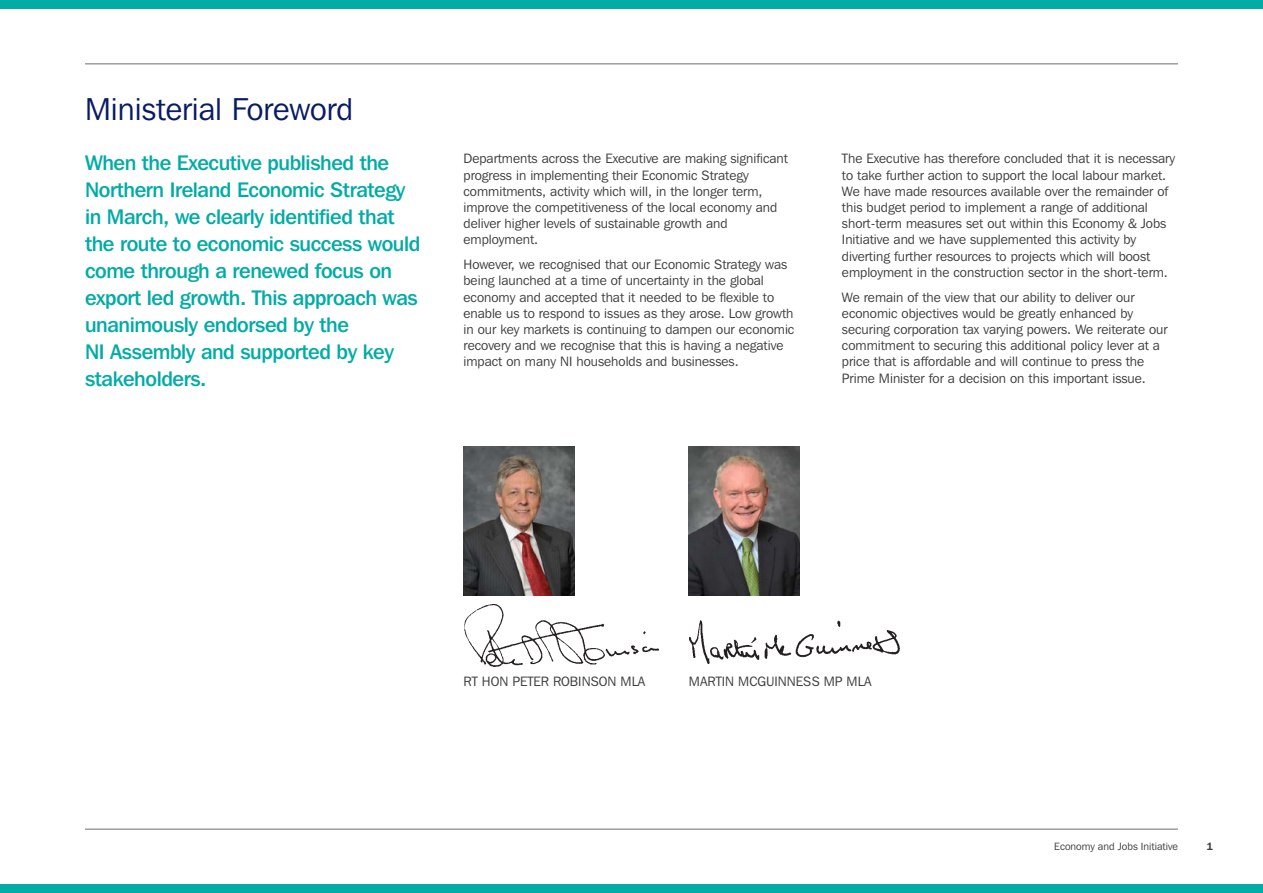
<style>
.page{position:relative;width:1263px;height:893px;background:#fff}
.page>*{position:absolute;margin:0;border:0;box-sizing:border-box;transform-origin:0 0}
.t1{font:31.5px "Franklin Gothic IT Cby BT";color:#091b63}
.t2{font:500 21px/27px "Franklin Gothic IT Cby BT";letter-spacing:-.02em;color:#00aca5}
.t3{font:13.5px/16.2px "Franklin Gothic IT Cby BT";color:#3e3e3f}
.t4{font:10.5px "Franklin Gothic IT Cby BT";color:#3e3e3f}
.t5{font:600 10.5px "Franklin Gothic IT Cby BT";color:#3e3e3f}
</style>
<div class="page">
<img style="left:689px;top:621px;width:210px;height:42px">
<img style="left:689px;top:446px;width:110px;height:149px">
<img style="left:464px;top:605px;width:194px;height:62px">
<img style="left:463px;top:446px;width:111px;height:149px">
<hr style="left:85px;top:63px;width:1093px;height:2px;background:#9f9d9d">
<hr style="left:85px;top:828px;width:1093px;height:2px;background:#9f9d9d">
<div style="left:0;top:884px;width:1263px;height:9px;background:#00aca5"></div>
<div style="left:0;top:0;width:1263px;height:9px;background:#00aca5"></div>
<h1 class="t1" style="left:85px;top:89px;width:270px">Ministerial Foreword</h1>
<p class="t2" style="left:85px;top:149px;width:337px">When the Executive published the<br>Northern Ireland Economic Strategy in March, we clearly identified that the route to economic success would come through a renewed focus on export led growth. This approach was unanimously endorsed by the<br>NI Assembly and supported by key stakeholders.</p>
<p class="t3" style="left:463px;top:150px;width:326px">Departments across the Executive are making significant progress in implementing their Economic Strategy commitments, activity which will, in the longer term, improve the competitiveness of the local economy and deliver higher levels of sustainable growth and employment.</p>
<p class="t3" style="left:463px;top:256px;width:332px">However, we recognised that our Economic Strategy was being launched at a time of uncertainty in the global economy and accepted that it needed to be flexible to enable us to respond to issues as they arose. Low growth in our key markets is continuing to dampen our economic recovery and we recognise that this is having a negative impact on many NI households and businesses.</p>
<p class="t3" style="left:842px;top:150px;width:335px">The Executive has therefore concluded that it is necessary to take further action to support the local labour market.<br>We have made resources available over the remainder of this budget period to implement a range of additional short-term measures set out within this Economy &amp; Jobs Initiative and we have supplemented this activity by diverting further resources to projects which will boost employment in the construction sector in the short-term.</p>
<p class="t3" style="left:842px;top:288px;width:327px">We remain of the view that our ability to deliver our economic objectives would be greatly enhanced by securing corporation tax varying powers. We reiterate our commitment to securing this additional policy lever at a price that is affordable and will continue to press the Prime Minister for a decision on this important issue.</p>
<p class="t3" style="left:463px;top:673px;width:183px">RT HON PETER ROBINSON MLA</p>
<p class="t3" style="left:689px;top:673px;width:184px">MARTIN MCGUINNESS MP MLA</p>
<p class="t4" style="left:1054px;top:840px;width:125px">Economy and Jobs Initiative</p>
<p class="t5" style="left:1206px;top:840px;width:8px">1</p>
</div>
